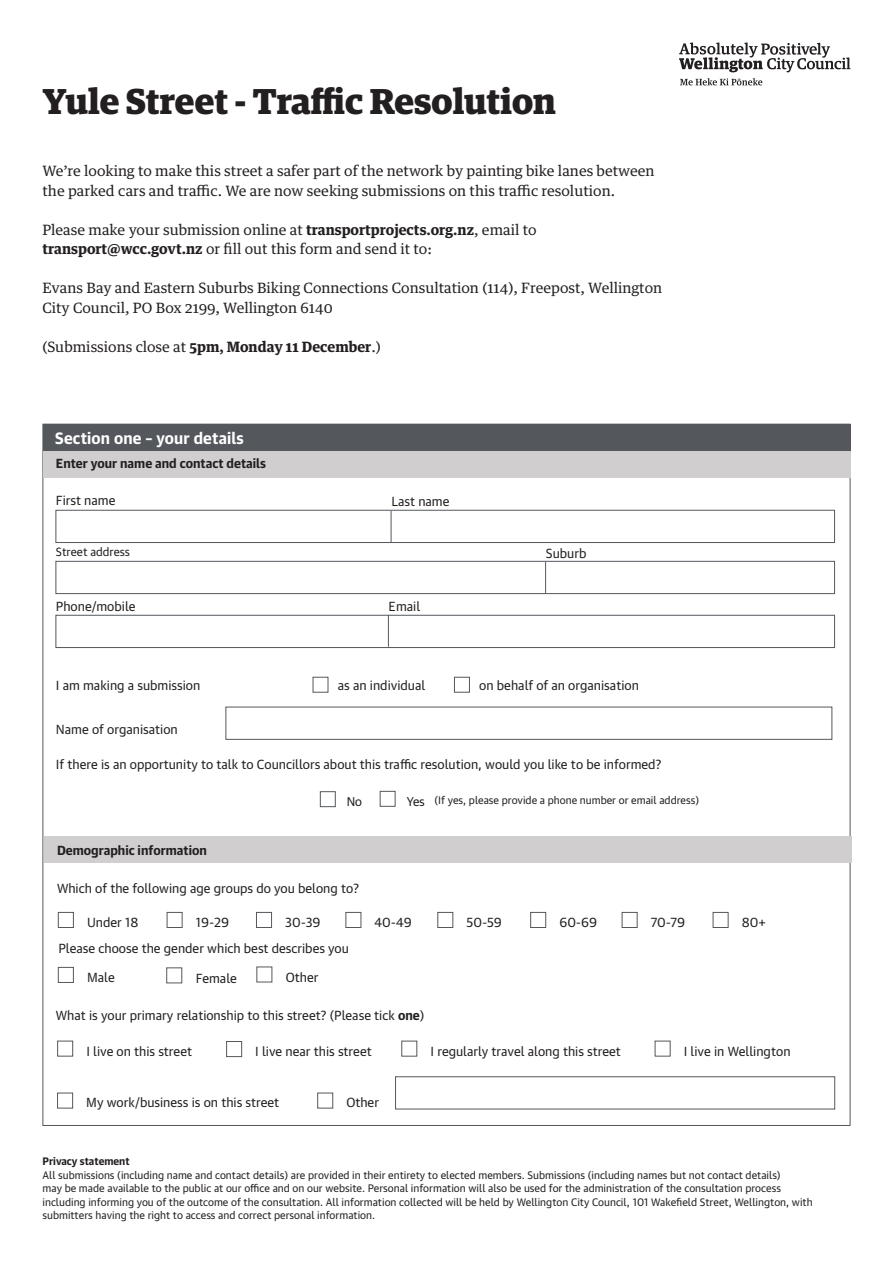
<style>
.page{position:relative;width:893px;height:1263px;background:#fff}
.page>*{position:absolute;margin:0;border:0;box-sizing:border-box;transform-origin:0 0}
.t1{font:700 36px "Guardian Egyp";color:#231f20}
.t2{font:700 15.9px "Guardian Text Sans";letter-spacing:.01em;color:#fff}
.BODY_TEXT{font:14.25px/19.5px "Guardian Text Egyp";color:#231f20}
.BODY_TEXT-2{font:12.75px "Guardian Text Sans";color:#231f20}
.BODY_TEXT-3{font:700 12.75px "Guardian Text Sans";color:#231f20}
.text_in_yellow_boxes{font:12.75px "Guardian Sans";color:#231f20}
.BODY_TEXT-4{font:11.55px "Guardian Text Sans";color:#231f20}
.BODY_TEXT-5{font:10.5px/13.5px "Guardian Text Sans";color:#231f20}
.BODY_TEXT-6{font:700 10.5px "Guardian Text Sans";color:#231f20}
.s1{font-weight:700}
</style>
<div class="page">
<svg style="left:680px;top:78px;width:82px;height:7px"></svg>
<svg style="left:679px;top:43px;width:171px;height:29px"></svg>
<div style="left:44px;top:424px;width:807px;height:26px;background:#54585d"></div>
<div style="left:44px;top:451px;width:807px;height:26px;background:#d0cecf"></div>
<div style="left:313px;top:677px;width:15px;height:15px;border:1px solid #54585d"></div>
<div style="left:454px;top:677px;width:16px;height:15px;background:#fff;border:1px solid #54585d"></div>
<div style="left:56px;top:510px;width:779px;height:33px;background:#fff;border:1px solid #54585d"></div>
<div style="left:56px;top:561px;width:779px;height:33px;background:#fff;border:1px solid #54585d"></div>
<div style="left:56px;top:615px;width:779px;height:33px;background:#fff;border:1px solid #54585d"></div>
<hr style="left:388px;top:615px;width:1px;height:32px;background:#54585d">
<hr style="left:391px;top:511px;width:1px;height:32px;background:#54585d">
<hr style="left:545px;top:562px;width:1px;height:32px;background:#54585d">
<div style="left:320px;top:791px;width:16px;height:16px;background:#fff;border:1px solid #54585d"></div>
<div style="left:380px;top:791px;width:15px;height:15px;background:#fff;border:1px solid #54585d"></div>
<div style="left:44px;top:836px;width:808px;height:27px;background:#d0cecf"></div>
<div style="left:58px;top:912px;width:16px;height:16px;background:#fff;border:1px solid #54585d"></div>
<div style="left:58px;top:967px;width:16px;height:16px;background:#fff;border:1px solid #54585d"></div>
<div style="left:167px;top:968px;width:15px;height:15px;background:#fff;border:1px solid #54585d"></div>
<div style="left:167px;top:912px;width:15px;height:16px;background:#fff;border:1px solid #54585d"></div>
<div style="left:256px;top:912px;width:16px;height:16px;background:#fff;border:1px solid #54585d"></div>
<div style="left:346px;top:912px;width:15px;height:16px;background:#fff;border:1px solid #54585d"></div>
<div style="left:438px;top:912px;width:15px;height:16px;background:#fff;border:1px solid #54585d"></div>
<div style="left:530px;top:912px;width:16px;height:16px;background:#fff;border:1px solid #54585d"></div>
<div style="left:622px;top:912px;width:15px;height:16px;background:#fff;border:1px solid #54585d"></div>
<div style="left:713px;top:912px;width:15px;height:16px;background:#fff;border:1px solid #54585d"></div>
<div style="left:395px;top:1076px;width:440px;height:33px;background:#fff;border:1px solid #54585d"></div>
<div style="left:57px;top:1041px;width:16px;height:15px;background:#fff;border:1px solid #54585d"></div>
<div style="left:57px;top:1093px;width:16px;height:15px;background:#fff;border:1px solid #54585d"></div>
<div style="left:226px;top:1041px;width:16px;height:16px;background:#fff;border:1px solid #54585d"></div>
<div style="left:317px;top:1093px;width:16px;height:15px;background:#fff;border:1px solid #54585d"></div>
<div style="left:402px;top:1041px;width:15px;height:15px;background:#fff;border:1px solid #54585d"></div>
<p class="t1" style="left:43px;top:74px;width:515px">Yule Street - Traffic Resolution</p>
<p class="BODY_TEXT" style="left:43px;top:160px;width:614px">We’re looking to make this street a safer part of the network by painting bike lanes between the parked cars and traffic. We are now seeking submissions on this traffic resolution.</p>
<p class="BODY_TEXT" style="left:43px;top:218px;width:496px">Please make your submission online at <span class="s1">transportprojects.org.nz</span>, email to</p>
<p class="BODY_TEXT" style="left:43px;top:238px;width:391px"><span class="s1">transport@wcc.govt.nz</span> or fill out this form and send it to:</p>
<p class="BODY_TEXT" style="left:43px;top:277px;width:621px">Evans Bay and Eastern Suburbs Biking Connections Consultation (114), Freepost, Wellington<br>City Council, PO Box 2199, Wellington 6140</p>
<p class="BODY_TEXT" style="left:43px;top:335px;width:340px">(Submissions close at <span class="s1">5pm, Monday 11 December</span>.)</p>
<p class="t2" style="left:55px;top:425px;width:190px">Section one – your details</p>
<p class="BODY_TEXT-3" style="left:56px;top:453px;width:212px">Enter your name and contact details</p>
<p class="BODY_TEXT-2" style="left:56px;top:490px;width:61px">First name</p>
<p class="BODY_TEXT-2" style="left:391px;top:491px;width:60px">Last name</p>
<p class="BODY_TEXT-4" style="left:56px;top:542px;width:76px">Street address</p>
<p class="BODY_TEXT-2" style="left:546px;top:543px;width:42px">Suburb</p>
<p class="BODY_TEXT-2" style="left:56px;top:596px;width:81px">Phone/mobile</p>
<p class="BODY_TEXT-2" style="left:389px;top:596px;width:33px">Email</p>
<p class="BODY_TEXT-2" style="left:56px;top:675px;width:146px">I am making a submission</p>
<p class="BODY_TEXT-2" style="left:338px;top:675px;width:89px">as an individual</p>
<p class="BODY_TEXT-2" style="left:479px;top:675px;width:161px">on behalf of an organisation</p>
<p class="BODY_TEXT-2" style="left:56px;top:719px;width:123px">Name of organisation</p>
<p class="BODY_TEXT-2" style="left:56px;top:754px;width:607px">If there is an opportunity to talk to Councillors about this traffic resolution, would you like to be informed?</p>
<p class="BODY_TEXT-3" style="left:57px;top:839px;width:151px">Demographic information</p>
<p class="text_in_yellow_boxes" style="left:347px;top:792px;width:17px">No</p>
<p class="text_in_yellow_boxes" style="left:407px;top:792px;width:19px">Yes</p>
<p class="BODY_TEXT-5" style="left:434px;top:792px;width:266px">(If yes, please provide a phone number or email address)</p>
<p class="BODY_TEXT-2" style="left:57px;top:878px;width:304px">Which of the following age groups do you belong to?</p>
<p class="BODY_TEXT-2" style="left:87px;top:912px;width:53px">Under 18</p>
<p class="BODY_TEXT-2" style="left:196px;top:912px;width:35px">19-29</p>
<p class="BODY_TEXT-2" style="left:285px;top:912px;width:37px">30-39</p>
<p class="BODY_TEXT-2" style="left:375px;top:912px;width:39px">40-49</p>
<p class="BODY_TEXT-2" style="left:466px;top:912px;width:37px">50-59</p>
<p class="BODY_TEXT-2" style="left:559px;top:912px;width:39px">60-69</p>
<p class="BODY_TEXT-2" style="left:651px;top:912px;width:36px">70-79</p>
<p class="BODY_TEXT-2" style="left:742px;top:912px;width:26px">80+</p>
<p class="BODY_TEXT-2" style="left:58px;top:938px;width:292px">Please choose the gender which best describes you</p>
<p class="BODY_TEXT-2" style="left:87px;top:967px;width:29px">Male</p>
<p class="BODY_TEXT-2" style="left:196px;top:968px;width:43px">Female</p>
<p class="BODY_TEXT-2" style="left:286px;top:967px;width:34px">Other</p>
<p class="BODY_TEXT-2" style="left:56px;top:1005px;width:370px">What is your primary relationship to this street? (Please tick <span class="s1">one</span>)</p>
<p class="BODY_TEXT-2" style="left:86px;top:1041px;width:107px">I live on this street</p>
<p class="BODY_TEXT-2" style="left:255px;top:1041px;width:118px">I live near this street</p>
<p class="BODY_TEXT-2" style="left:684px;top:1041px;width:108px">I live in Wellington</p>
<p class="BODY_TEXT-2" style="left:346px;top:1092px;width:34px">Other</p>
<p class="BODY_TEXT-2" style="left:430px;top:1041px;width:192px">I regularly travel along this street</p>
<p class="BODY_TEXT-2" style="left:86px;top:1092px;width:194px">My work/business is on this street</p>
<p class="BODY_TEXT-6" style="left:43px;top:1152px;width:89px">Privacy statement</p>
<p class="BODY_TEXT-5" style="left:43px;top:1167px;width:772px">All submissions (including name and contact details) are provided in their entirety to elected members. Submissions (including names but not contact details)<br>may be made available to the public at our office and on our website. Personal information will also be used for the administration of the consultation process including informing you of the outcome of the consultation. All information collected will be held by Wellington City Council, 101 Wakefield Street, Wellington, with submitters having the right to access and correct personal information.</p>
</div>
